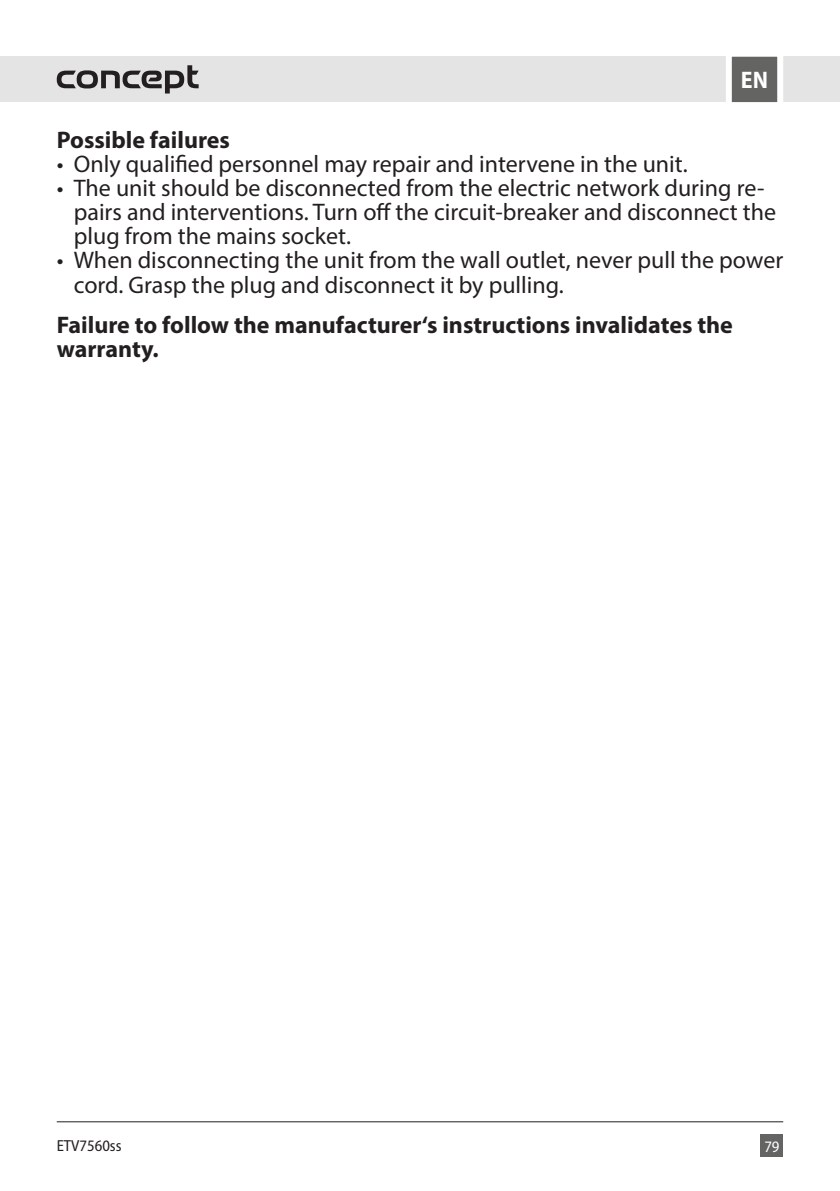
<style>
.page{position:relative;width:840px;height:1191px;background:#fff}
.page>*{position:absolute;margin:0;border:0;box-sizing:border-box;transform-origin:0 0}
.t1{font:24px/24px "Myriad Pro";color:#231f20}
.t2{font:700 24px/24px "Myriad Pro";color:#231f20}
.t3{font:700 semi-condensed 24px "Myriad Pro";color:#fff}
.t4{font:semi-condensed 16px "Myriad Pro";color:#231f20}
.t5{font:semi-condensed 16px "Myriad Pro";color:#fff}
</style>
<div class="page">
<div style="left:0;top:57px;width:839px;height:45px;background:#e4e4e4"></div>
<div style="left:760px;top:1134px;width:22px;height:23px;background:#646463"></div>
<svg style="left:722px;top:56px;width:63px;height:47px;background:#909090"></svg>
<hr style="left:57px;top:1121px;width:725px;height:1px;background:#231f20">
<svg style="left:57px;top:65px;width:141px;height:28px"></svg>
<p class="t3" style="left:740px;top:67px;width:29px">EN</p>
<p class="t2" style="left:57px;top:128px;width:175px">Possible failures</p>
<p class="t1" style="left:57px;top:152px;width:632px">• Only qualified personnel may repair and intervene in the unit.</p>
<p class="t1" style="left:74px;top:176px;width:703px;text-indent:-17px">• The unit should be disconnected from the electric network during re&shy;pairs and interventions. Turn off the circuit-breaker and disconnect the plug from the mains socket.</p>
<p class="t1" style="left:74px;top:248px;width:710px;text-indent:-17px">• When disconnecting the unit from the wall outlet, never pull the power cord. Grasp the plug and disconnect it by pulling.</p>
<p class="t2" style="left:57px;top:312px;width:677px">Failure to follow the manufacturer‘s instructions invalidates the warranty.</p>
<p class="t4" style="left:57px;top:1136px;width:66px">ETV7560ss</p>
<p class="t5" style="left:763px;top:1138px;width:17px">79</p>
</div>
